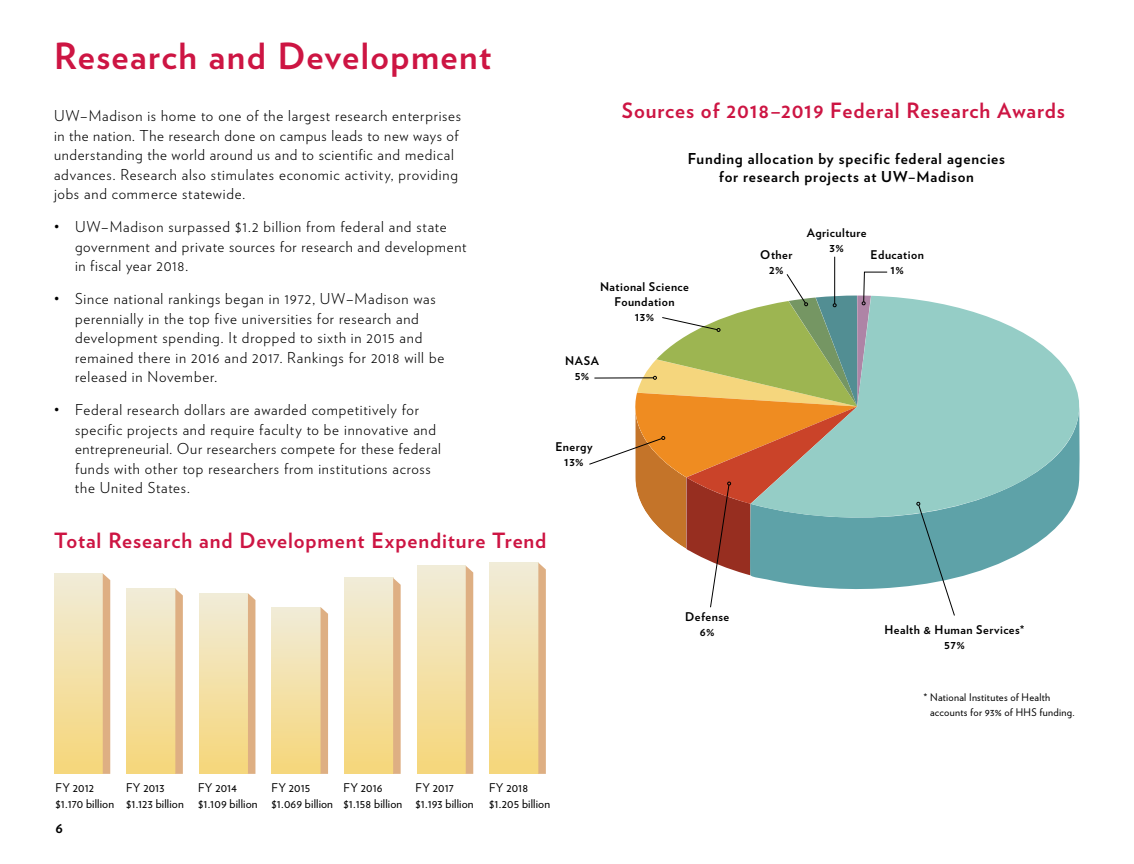
<style>
.page{position:relative;width:1134px;height:864px;background:#fff}
.page>*{position:absolute;margin:0;border:0;box-sizing:border-box;transform-origin:0 0}
.t1{font:700 36px "Verlag";letter-spacing:.04em;color:#cd1543}
.t2{font:700 21px "Verlag";letter-spacing:.04em;color:#cd1543}
.t3{font:300 15px/19.5px "Verlag";letter-spacing:.045em;color:#000}
.t4{font:700 15px/18px "Verlag";letter-spacing:.05em;color:#000;text-align:center}
.t5{font:12px "Verlag";letter-spacing:.01em;color:#000}
.t6{font:700 12px/15px "Verlag";letter-spacing:.04em;color:#000;text-align:center}
.t7{font:10.5px/15px "Verlag";letter-spacing:.025em;color:#000}
</style>
<div class="page">
<svg style="left:888px;top:517px;width:177px;height:71px;fill:#5ea2a8"></svg>
<svg style="left:888px;top:296px;width:192px;height:221px;background:#9cceca"></svg>
<svg style="left:916px;top:502px;width:39px;height:114px"></svg>
<hr style="left:834px;top:257px;width:1px;height:47px;background:#000">
<svg style="left:589px;top:271px;width:299px;height:337px"></svg>
<div style="left:54px;top:573px;width:49px;height:201px;background:linear-gradient(to bottom,#f1ecd8,#f6d679)"></div>
<svg style="left:103px;top:573px;width:7px;height:201px"></svg>
<div style="left:127px;top:589px;width:48px;height:185px;background:linear-gradient(to bottom,#f1ecd8,#f6d679)"></div>
<svg style="left:175px;top:589px;width:8px;height:185px"></svg>
<div style="left:199px;top:593px;width:49px;height:181px;background:linear-gradient(to bottom,#f1ecd8,#f6d679)"></div>
<svg style="left:248px;top:593px;width:7px;height:181px"></svg>
<div style="left:272px;top:607px;width:49px;height:167px;background:linear-gradient(to bottom,#f1ecd8,#f6d679)"></div>
<svg style="left:321px;top:607px;width:7px;height:167px"></svg>
<div style="left:344px;top:578px;width:49px;height:196px;background:linear-gradient(to bottom,#f1ecd8,#f6d67a)"></div>
<svg style="left:393px;top:578px;width:8px;height:196px;background:#e0b48a"></svg>
<div style="left:417px;top:566px;width:49px;height:208px;background:linear-gradient(to bottom,#f1ecd8,#f6d67a)"></div>
<svg style="left:466px;top:566px;width:7px;height:208px"></svg>
<div style="left:490px;top:563px;width:48px;height:211px;background:linear-gradient(to bottom,#f1ecd8,#f6d679)"></div>
<svg style="left:538px;top:563px;width:8px;height:211px;background:#dfb388"></svg>
<h1 class="t1" style="left:54px;top:28px;width:439px">Research and Development</h1>
<p class="t3" style="left:54px;top:105px;width:409px">UW–Madison is home to one of the largest research enterprises in the nation. The research done on campus leads to new ways of understanding the world around us and to scientific and medical advances. Research also stimulates economic activity, providing jobs and commerce statewide.</p>
<p class="t3" style="left:75px;top:216px;width:393px;text-indent:-21px">• UW–Madison surpassed $1.2 billion from federal and state government and private sources for research and development in fiscal year 2018.</p>
<p class="t3" style="left:75px;top:288px;width:371px;text-indent:-21px">• Since national rankings began in 1972, UW–Madison was perennially in the top five universities for research and development spending. It dropped to sixth in 2015 and remained there in 2016 and 2017. Rankings for 2018 will be released in November.</p>
<p class="t3" style="left:75px;top:399px;width:368px;text-indent:-21px">• Federal research dollars are awarded competitively for specific projects and require faculty to be innovative and entrepreneurial. Our researchers compete for these federal funds with other top researchers from institutions across the United States.</p>
<h2 class="t2" style="left:622px;top:94px;width:445px">Sources of 2018–2019 Federal Research Awards</h2>
<p class="t4" style="left:688px;top:149px;width:319px">Funding allocation by specific federal agencies for research projects at UW–Madison</p>
<p class="t6" style="left:600px;top:279px;width:90px">National Science<br>Foundation<br>13%</p>
<p class="t6" style="left:565px;top:352px;width:36px">NASA<br>5%</p>
<p class="t6" style="left:555px;top:439px;width:39px">Energy<br>13%</p>
<p class="t6" style="left:760px;top:247px;width:34px">Other<br>2%</p>
<p class="t6" style="left:807px;top:225px;width:61px">Agriculture<br>3%</p>
<p class="t6" style="left:871px;top:247px;width:55px">Education<br>1%</p>
<h2 class="t2" style="left:54px;top:524px;width:494px">Total Research and Development Expenditure Trend</h2>
<p class="t6" style="left:685px;top:609px;width:46px">Defense<br>6%</p>
<p class="t6" style="left:884px;top:622px;width:142px">Health &amp; Human Services*<br>57%</p>
<p class="t7" style="left:930px;top:689px;width:146px;text-indent:-7px">* National Institutes of Health accounts for 93% of HHS funding.</p>
<p class="t5" style="left:56px;top:779px;width:40px">FY 2012</p>
<p class="t5" style="left:126px;top:779px;width:40px">FY 2013</p>
<p class="t5" style="left:198px;top:779px;width:41px">FY 2014</p>
<p class="t5" style="left:272px;top:779px;width:40px">FY 2015</p>
<p class="t5" style="left:344px;top:779px;width:41px">FY 2016</p>
<p class="t5" style="left:416px;top:779px;width:40px">FY 2017</p>
<p class="t5" style="left:489px;top:779px;width:41px">FY 2018</p>
<p class="t5" style="left:56px;top:795px;width:420px">$1.170 billion $1.123 billion $1.109 billion $1.069 billion $1.158 billion $1.193 billion</p>
<p class="t5" style="left:489px;top:795px;width:63px">$1.205 billion</p>
<p class="t4" style="left:56px;top:818px;width:9px">6</p>
</div>
